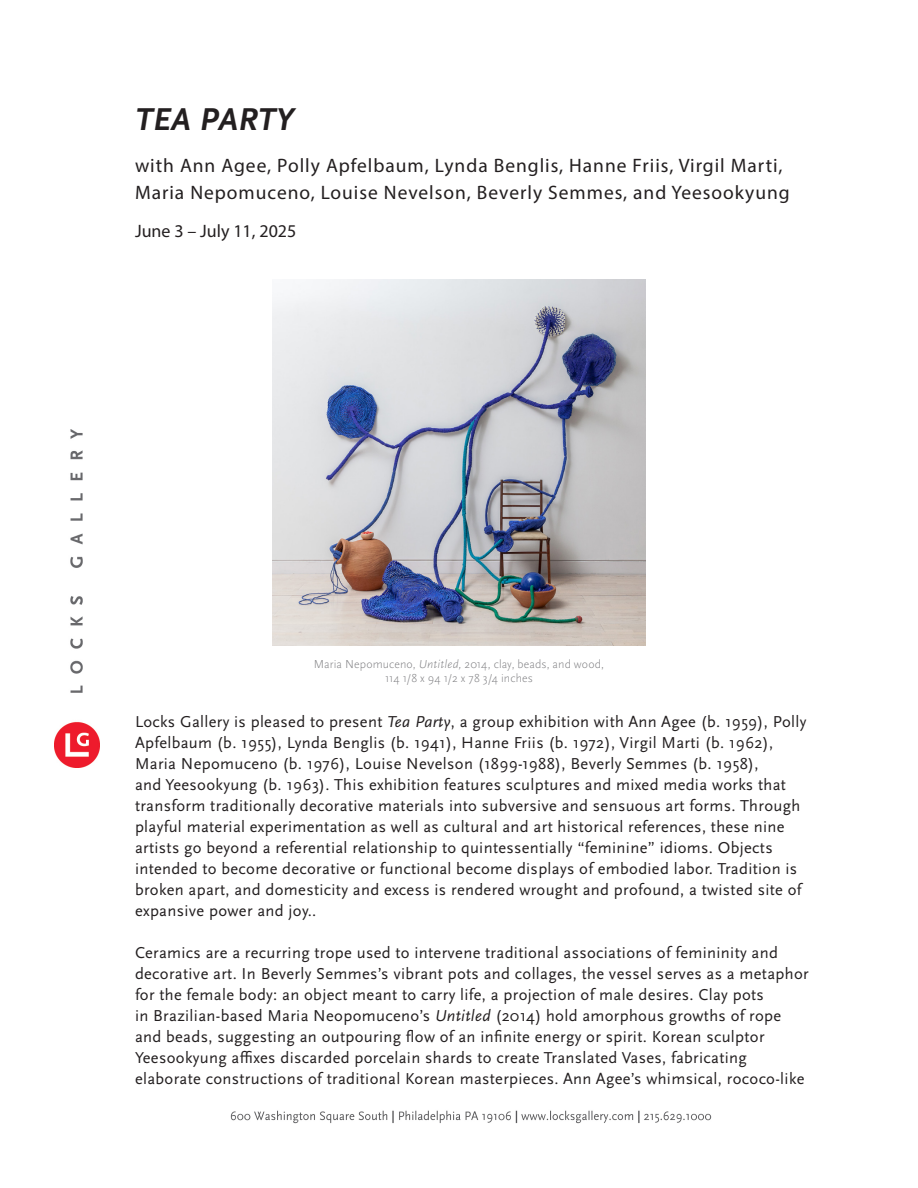
<style>
.page{position:relative;width:918px;height:1188px;background:#fff}
.page>*{position:absolute;margin:0;border:0;box-sizing:border-box;transform-origin:0 0}
.t1{font:italic 700 33px "Scala Sans Pro";letter-spacing:.01em;color:#231f20}
.t2{font:19.5px/27px "Myriad Variable Concept";letter-spacing:.05em;color:#231f20}
.t3{font:18px "Myriad Variable Concept";color:#231f20}
.t4{font:16.5px/21px "Scala Sans Pro";letter-spacing:.02em;color:#231f20}
.t5{font:300 12px "Scala Sans Pro";letter-spacing:.01em;color:#808083}
.s1{font-style:italic}
</style>
<div class="page">
<img style="left:230px;top:1110px;width:482px;height:14px">
<img style="left:54px;top:429px;width:46px;height:338px">
<img style="left:273px;top:280px;width:372px;height:365px">
<p class="t1" style="left:135px;top:100px;width:161px">TEA PARTY</p>
<p class="t2" style="left:135px;top:152px;width:656px">with Ann Agee, Polly Apfelbaum, Lynda Benglis, Hanne Friis, Virgil Marti,<br>Maria Nepomuceno, Louise Nevelson, Beverly Semmes, and Yeesookyung</p>
<p class="t3" style="left:135px;top:220px;width:163px">June 3 – July 11, 2025</p>
<p class="t5" style="left:314px;top:657px;width:292px">Maria Nepomuceno, <span class="s1">Untitled,</span> 2014, clay, beads, and wood,</p>
<p class="t5" style="left:385px;top:672px;width:149px">114 1/8 x 94 1/2 x 78 3/4 inches</p>
<p class="t4" style="left:135px;top:711px;width:673px">Locks Gallery is pleased to present <span class="s1">Tea Party</span>, a group exhibition with Ann Agee (b. 1959), Polly Apfelbaum (b. 1955), Lynda Benglis (b. 1941), Hanne Friis (b. 1972), Virgil Marti (b. 1962), Maria Nepomuceno (b. 1976), Louise Nevelson (1899-1988), Beverly Semmes (b. 1958),<br>and Yeesookyung (b. 1963). This exhibition features sculptures and mixed media works that transform traditionally decorative materials into subversive and sensuous art forms. Through playful material experimentation as well as cultural and art historical references, these nine artists go beyond a referential relationship to quintessentially “feminine” idioms. Objects intended to become decorative or functional become displays of embodied labor. Tradition is broken apart, and domesticity and excess is rendered wrought and profound, a twisted site of expansive power and joy..</p>
<p class="t4" style="left:135px;top:942px;width:675px">Ceramics are a recurring trope used to intervene traditional associations of femininity and decorative art. In Beverly Semmes’s vibrant pots and collages, the vessel serves as a metaphor for the female body: an object meant to carry life, a projection of male desires. Clay pots<br>in Brazilian-based Maria Neopomuceno’s <span class="s1">Untitled</span> (2014) hold amorphous growths of rope and beads, suggesting an outpouring flow of an infinite energy or spirit. Korean sculptor Yeesookyung affixes discarded porcelain shards to create Translated Vases, fabricating elaborate constructions of traditional Korean masterpieces. Ann Agee’s whimsical, rococo-like</p>
</div>
